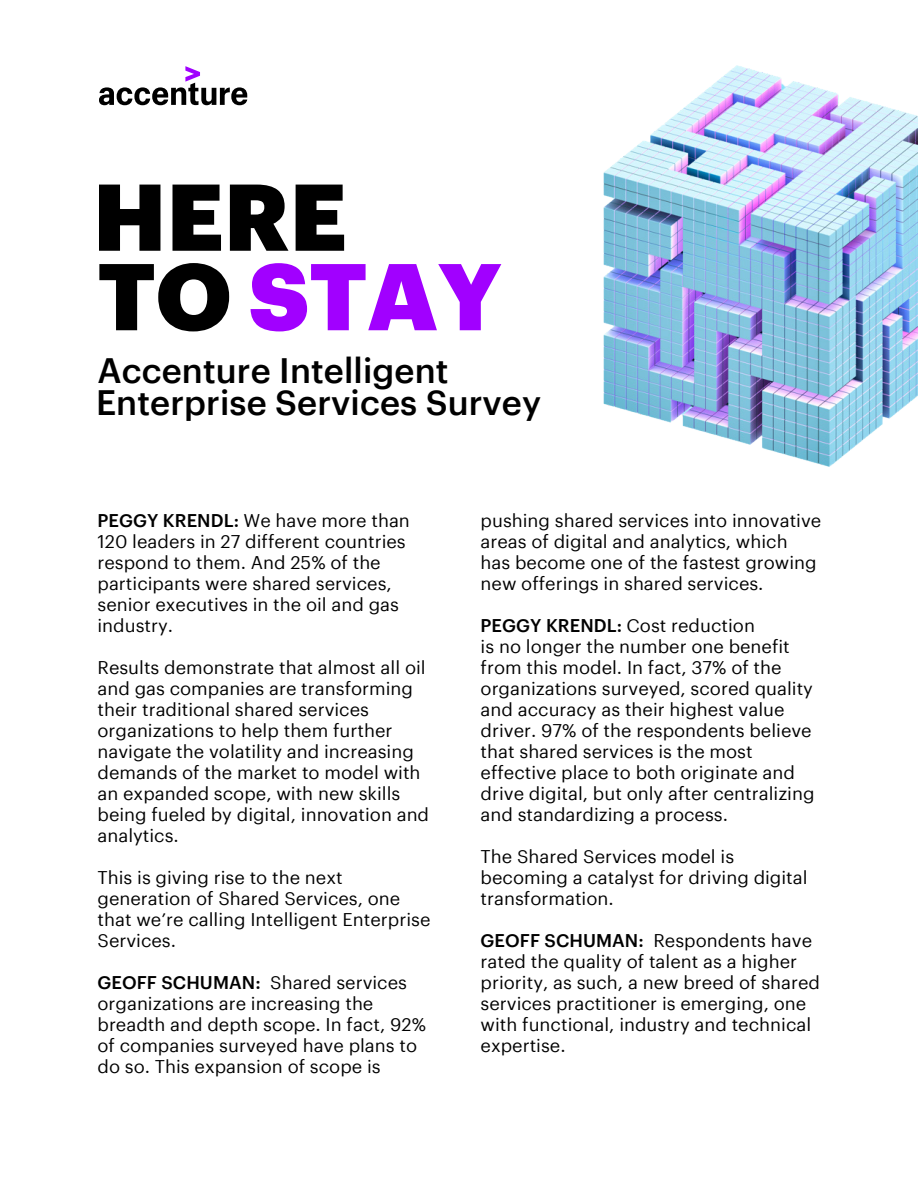
<style>
.page{position:relative;width:918px;height:1188px;background:#fff}
.page>*{position:absolute;margin:0;border:0;box-sizing:border-box;transform-origin:0 0}
.t1{font:900 92.55px/79.5px "Graphik";color:#000}
.t2{font:500 34.5px/31.8px "Graphik";color:#000}
.t3{font:18px/21px "Graphik";color:#000}
.s1{color:#a100ff}
.s2{font-weight:500}
</style>
<div class="page">
<svg style="left:99px;top:66px;width:148px;height:39px"></svg>
<img style="left:603px;top:65px;width:315px;height:402px">
<h1 class="t1" style="left:93px;top:169px;width:410px">HERE<br>TO <span class="s1">STAY</span></h1>
<h2 class="t2" style="left:96px;top:352px;width:447px">Accenture Intelligent<br>Enterprise Services Survey</h2>
<p class="t3" style="left:98px;top:508px;width:314px"><span class="s2">PEGGY KRENDL:</span> We have more than<br>120 leaders in 27 different countries respond to them. And 25% of the participants were shared services, senior executives in the oil and gas industry.</p>
<p class="t3" style="left:98px;top:655px;width:333px">Results demonstrate that almost all oil and gas companies are transforming their traditional shared services organizations to help them further navigate the volatility and increasing demands of the market to model with an expanded scope, with new skills being fueled by digital, innovation and analytics.</p>
<p class="t3" style="left:98px;top:865px;width:334px">This is giving rise to the next generation of Shared Services, one that we’re calling Intelligent Enterprise<br>Services.</p>
<p class="t3" style="left:98px;top:970px;width:330px"><span class="s2">GEOFF SCHUMAN:</span> Shared services organizations are increasing the breadth and depth scope. In fact, 92% of companies surveyed have plans to do so. This expansion of scope is</p>
<p class="t3" style="left:481px;top:508px;width:342px">pushing shared services into innovative areas of digital and analytics, which has become one of the fastest growing new offerings in shared services.</p>
<p class="t3" style="left:481px;top:613px;width:335px"><span class="s2">PEGGY KRENDL:</span> Cost reduction<br>is no longer the number one benefit from this model. In fact, 37% of the organizations surveyed, scored quality and accuracy as their highest value driver. 97% of the respondents believe that shared services is the most effective place to both originate and drive digital, but only after centralizing and standardizing a process.</p>
<p class="t3" style="left:481px;top:844px;width:329px">The Shared Services model is becoming a catalyst for driving digital transformation.</p>
<p class="t3" style="left:481px;top:928px;width:341px"><span class="s2">GEOFF SCHUMAN:</span> Respondents have rated the quality of talent as a higher priority, as such, a new breed of shared services practitioner is emerging, one with functional, industry and technical expertise.</p>
</div>
